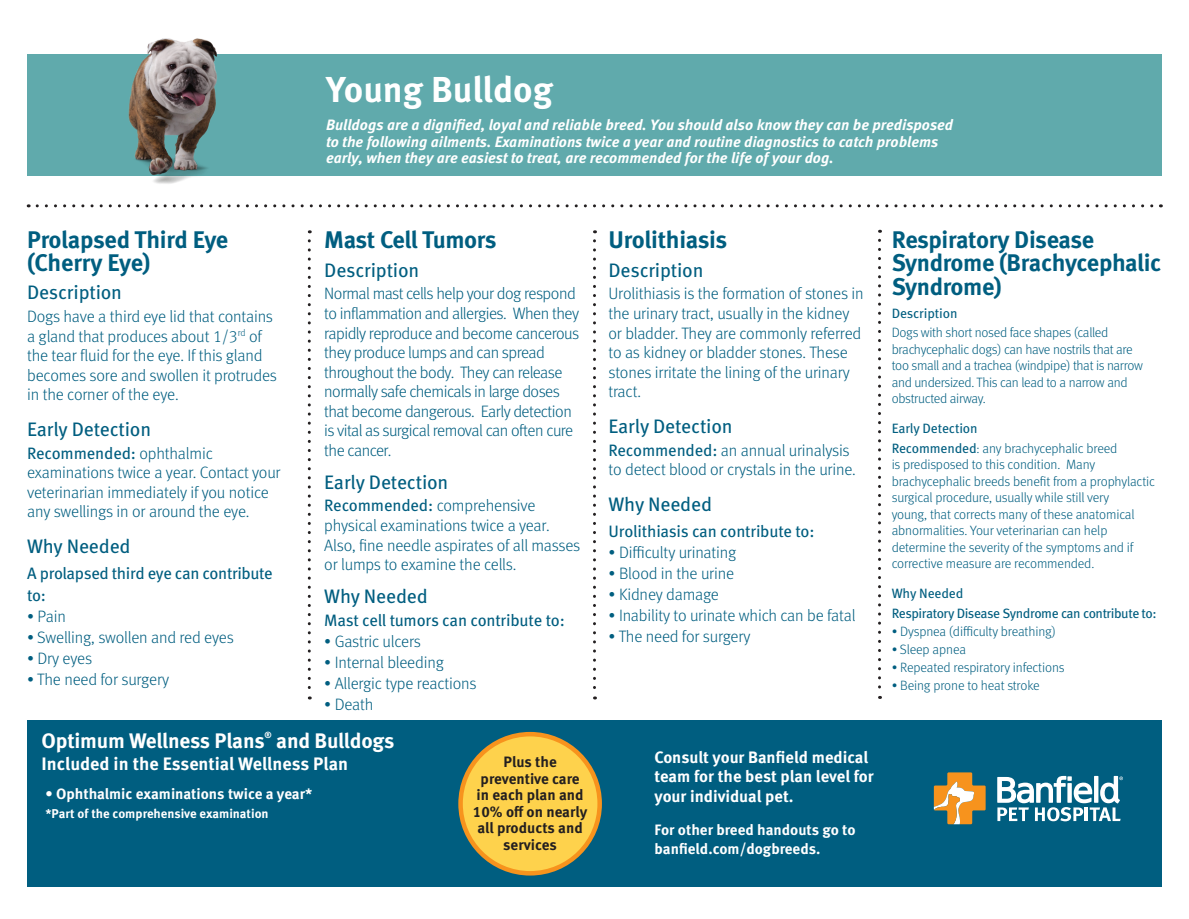
<style>
.page{position:relative;width:1189px;height:919px;background:#fff}
.page>*{position:absolute;margin:0;border:0;box-sizing:border-box;transform-origin:0 0}
.t1{font:700 36px "Meta OT";color:#fff}
.t2{font:700 24px/23.2px "Meta OT";letter-spacing:-.02em;color:#005e80}
.t3{font:700 21px "Meta OT";letter-spacing:-.01em;color:#fff}
.t4{font:19.5px "Meta OT";letter-spacing:-.01em;color:#005e80}
.t5{font:700 18px "Meta OT";color:#fff}
.t6{font:300 16.5px/19.5px "Meta OT";letter-spacing:-.015em;color:#005e80}
.t7{font:16.5px/22.5px "Meta OT";letter-spacing:-.02em;color:#005e80}
.t8{font:700 16.5px/19.5px "Meta OT";color:#fff}
.t9{font:italic 700 15px/16.5px "Meta OT";color:#fff}
.t10{font:700 15px/19.5px "Meta OT";color:#fff}
.t11{font:700 15px/16.5px "Meta OT";color:#231f20;text-align:center}
.t12{font:300 13.5px/16.5px "Meta OT";letter-spacing:-.015em;color:#005e80}
.t13{font:13.5px "Meta OT";letter-spacing:-.03em;color:#005e80}
.t14{font:13.5px "Meta OT";letter-spacing:-.01em;color:#005e80}
.t15{font:700 12.75px "Meta OT";color:#fff}
.t16{font:700 8.7px "Meta OT";color:#fff}
.s1{font-weight:400}
</style>
<div class="page">
<div style="left:27px;top:719px;width:1134px;height:167px;background:#005e80"></div>
<div style="left:27px;top:54px;width:1134px;height:122px;background:#60aaac"></div>
<svg style="left:933px;top:772px;width:52px;height:52px"></svg>
<svg style="left:997px;top:775px;width:125px;height:46px"></svg>
<div style="left:460px;top:733px;width:139px;height:140px;background:#fed24c;border-radius:50%"></div>
<div style="left:458px;top:731px;width:144px;height:144px;border:4px solid #f7931d;border-radius:50%"></div>
<svg style="left:878px;top:240px;width:2px;height:458px"></svg>
<svg style="left:308px;top:241px;width:3px;height:458px"></svg>
<svg style="left:593px;top:241px;width:3px;height:458px"></svg>
<svg style="left:37px;top:204px;width:1124px;height:3px"></svg>
<img style="left:128px;top:38px;width:89px;height:146px">
<p class="t1" style="left:326px;top:68px;width:228px">Young Bulldog</p>
<p class="t2" style="left:27px;top:229px;width:203px;line-height:22.5px">Prolapsed Third Eye (Cherry Eye)</p>
<p class="t4" style="left:27px;top:281px;width:96px">Description</p>
<p class="t6" style="left:27px;top:307px;width:251px">Dogs have a third eye lid that contains a gland that produces about 1/3<sup>rd</sup> of the tear fluid for the eye. If this gland becomes sore and swollen it protrudes in the corner of the eye.</p>
<p class="t4" style="left:27px;top:417px;width:126px">Early Detection</p>
<p class="t6" style="left:27px;top:443px;width:255px"><span class="s1">Recommended:</span> ophthalmic examinations twice a year. Contact your veterinarian immediately if you notice any swellings in or around the eye.</p>
<p class="t4" style="left:27px;top:535px;width:105px">Why Needed</p>
<p class="t7" style="left:27px;top:562px;width:247px">A prolapsed third eye can contribute to:</p>
<p class="t6" style="left:27px;top:607px;width:40px">• Pain</p>
<p class="t6" style="left:27px;top:628px;width:208px">• Swelling, swollen and red eyes</p>
<p class="t6" style="left:27px;top:649px;width:67px">• Dry eyes</p>
<p class="t6" style="left:27px;top:670px;width:143px">• The need for surgery</p>
<p class="t9" style="left:326px;top:117px;width:628px">Bulldogs are a dignified, loyal and reliable breed. You should also know they can be predisposed to the following ailments. Examinations twice a year and routine diagnostics to catch problems early, when they are easiest to treat, are recommended for the life of your dog.</p>
<p class="t2" style="left:324px;top:229px;width:174px">Mast Cell Tumors</p>
<p class="t4" style="left:324px;top:258px;width:96px">Description</p>
<p class="t6" style="left:324px;top:284px;width:256px">Normal mast cells help your dog respond to inflammation and allergies. When they rapidly reproduce and become cancerous they produce lumps and can spread throughout the body. They can release normally safe chemicals in large doses that become dangerous. Early detection is vital as surgical removal can often cure the cancer.</p>
<p class="t4" style="left:324px;top:470px;width:126px">Early Detection</p>
<p class="t6" style="left:324px;top:496px;width:257px"><span class="s1">Recommended:</span> comprehensive physical examinations twice a year.<br>Also, fine needle aspirates of all masses or lumps to examine the cells.</p>
<p class="t4" style="left:324px;top:585px;width:105px">Why Needed</p>
<p class="t7" style="left:324px;top:609px;width:242px">Mast cell tumors can contribute to:</p>
<p class="t6" style="left:324px;top:631px;width:98px">• Gastric ulcers</p>
<p class="t6" style="left:324px;top:652px;width:121px">• Internal bleeding</p>
<p class="t6" style="left:324px;top:673px;width:154px">• Allergic type reactions</p>
<p class="t6" style="left:324px;top:694px;width:51px">• Death</p>
<p class="t2" style="left:608px;top:229px;width:120px">Urolithiasis</p>
<p class="t4" style="left:608px;top:258px;width:96px">Description</p>
<p class="t6" style="left:608px;top:284px;width:256px">Urolithiasis is the formation of stones in the urinary tract, usually in the kidney or bladder. They are commonly referred to as kidney or bladder stones. These stones irritate the lining of the urinary tract.</p>
<p class="t4" style="left:608px;top:414px;width:126px">Early Detection</p>
<p class="t6" style="left:608px;top:440px;width:249px"><span class="s1">Recommended:</span> an annual urinalysis to detect blood or crystals in the urine.</p>
<p class="t4" style="left:608px;top:493px;width:105px">Why Needed</p>
<p class="t7" style="left:608px;top:520px;width:207px">Urolithiasis can contribute to:</p>
<p class="t6" style="left:608px;top:542px;width:129px">• Difficulty urinating</p>
<p class="t6" style="left:608px;top:563px;width:127px">• Blood in the urine</p>
<p class="t6" style="left:608px;top:584px;width:112px">• Kidney damage</p>
<p class="t6" style="left:608px;top:605px;width:248px">• Inability to urinate which can be fatal</p>
<p class="t6" style="left:608px;top:626px;width:143px">• The need for surgery</p>
<p class="t2" style="left:891px;top:229px;width:271px">Respiratory Disease<br>Syndrome (Brachycephalic<br>Syndrome)</p>
<p class="t14" style="left:891px;top:305px;width:67px">Description</p>
<p class="t12" style="left:891px;top:324px;width:253px">Dogs with short nosed face shapes (called brachycephalic dogs) can have nostrils that are too small and a trachea (windpipe) that is narrow and undersized. This can lead to a narrow and obstructed airway.</p>
<p class="t14" style="left:891px;top:420px;width:87px">Early Detection</p>
<p class="t12" style="left:891px;top:440px;width:265px"><span class="s1">Recommended</span>: any brachycephalic breed<br>is predisposed to this condition. Many brachycephalic breeds benefit from a prophylactic surgical procedure, usually while still very<br>young, that corrects many of these anatomical abnormalities. Your veterinarian can help determine the severity of the symptoms and if corrective measure are recommended.</p>
<p class="t14" style="left:891px;top:585px;width:73px">Why Needed</p>
<p class="t13" style="left:891px;top:605px;width:266px">Respiratory Disease Syndrome can contribute to:</p>
<p class="t12" style="left:891px;top:623px;width:165px">• Dyspnea (difficulty breathing)</p>
<p class="t12" style="left:891px;top:641px;width:76px">• Sleep apnea</p>
<p class="t12" style="left:891px;top:659px;width:174px">• Repeated respiratory infections</p>
<p class="t12" style="left:891px;top:677px;width:149px">• Being prone to heat stroke</p>
<p class="t3" style="left:41px;top:727px;width:225px">Optimum Wellness Plans</p>
<p class="t16" style="left:264px;top:729px;width:9px">®</p>
<p class="t3" style="left:276px;top:727px;width:119px">and Bulldogs</p>
<p class="t5" style="left:41px;top:752px;width:308px">Included in the Essential Wellness Plan</p>
<p class="t8" style="left:654px;top:747px;width:221px">Consult your Banfield medical team for the best plan level for your individual pet.</p>
<p class="t10" style="left:654px;top:819px;width:202px">For other breed handouts go to banfield.com/dogbreeds.</p>
<p class="t11" style="left:472px;top:754px;width:116px">Plus the preventive care in each plan and<br>10% off on nearly all products and services</p>
<p class="t10" style="left:45px;top:784px;width:268px">• Ophthalmic examinations twice a year*</p>
<p class="t15" style="left:45px;top:805px;width:225px">*Part of the comprehensive examination</p>
</div>
